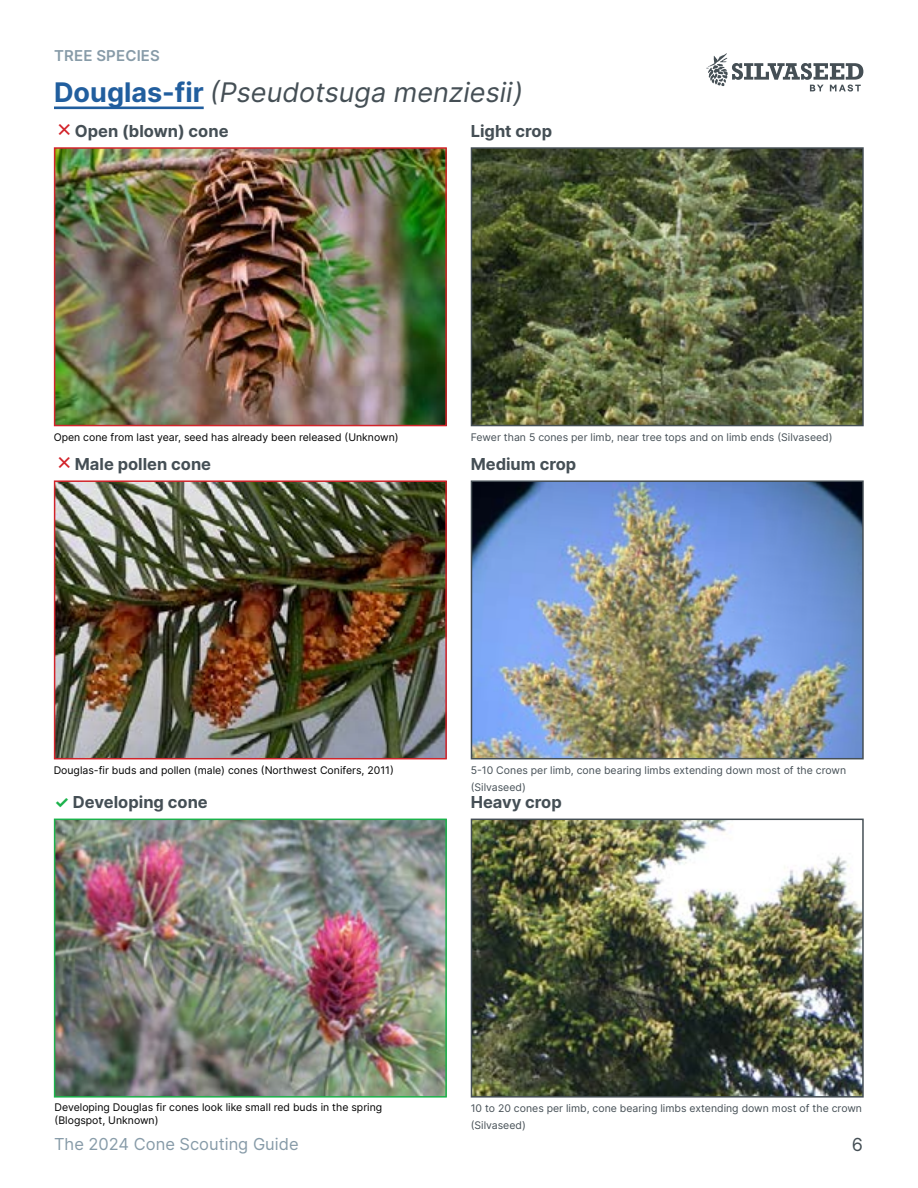
<style>
.page{position:relative;width:918px;height:1188px;background:#fff}
.page>*{position:absolute;margin:0;border:0;box-sizing:border-box;transform-origin:0 0}
.t1{font:italic 27px "Inter";color:#454f55}
.t2{font:18px "Inter";color:#454f55}
.t3{font:700 16.5px "Inter";color:#454f55}
.t4{font:16.5px "Inter";color:#879ba8}
.t5{font:600 15px "Inter";letter-spacing:.01em;color:#879ba8}
.t6{font:10.5px/16.5px "Inter";color:#454f55}
.t7{font:10.5px/12.6px "Inter";color:#000}
.s1{font-weight:700;font-style:normal;color:#215e9e}
.s2{font-weight:400;font-size:22.5px;color:#d2232a}
.s3{color:#1bb24b}
</style>
<div class="page">
<svg style="left:706px;top:53px;width:157px;height:39px"></svg>
<img style="left:57px;top:150px;width:387px;height:273px">
<div style="left:54px;top:147px;width:393px;height:279px;border:2px solid #d2232a"></div>
<hr style="left:54px;top:107px;width:150px;height:2px;background:#215e9e">
<img style="left:474px;top:150px;width:387px;height:273px">
<div style="left:471px;top:147px;width:393px;height:279px;border:2px solid #454f55"></div>
<img style="left:57px;top:483px;width:387px;height:273px">
<div style="left:54px;top:480px;width:393px;height:279px;border:2px solid #d2232a"></div>
<img style="left:474px;top:483px;width:387px;height:273px">
<div style="left:471px;top:480px;width:393px;height:279px;border:2px solid #454f55"></div>
<img style="left:57px;top:822px;width:387px;height:273px">
<div style="left:54px;top:819px;width:393px;height:279px;border:2px solid #1bb24b"></div>
<img style="left:474px;top:822px;width:387px;height:273px">
<div style="left:471px;top:819px;width:393px;height:279px;border:2px solid #454f55"></div>
<h3 class="t5" style="left:54px;top:45px;width:107px">TREE SPECIES</h3>
<h1 class="t1" style="left:54px;top:72px;width:471px"><span class="s1">Douglas-fir</span> (Pseudotsuga menziesii)</h1>
<h3 class="t3" style="left:471px;top:119px;width:83px">Light crop</h3>
<h3 class="t3" style="left:55px;top:119px;width:175px"><span class="s2">✗</span>Open (blown) cone</h3>
<p class="t7" style="left:54px;top:431px;width:346px">Open cone from last year, seed has already been released (Unknown)</p>
<h3 class="t3" style="left:55px;top:452px;width:158px"><span class="s2">✗</span>Male pollen cone</h3>
<p class="t6" style="left:471px;top:429px;width:363px">Fewer than 5 cones per limb, near tree tops and on limb ends (Silvaseed)</p>
<h3 class="t3" style="left:471px;top:452px;width:107px">Medium crop</h3>
<p class="t7" style="left:54px;top:764px;width:342px">Douglas-fir buds and pollen (male) cones (Northwest Conifers, 2011)</p>
<h3 class="t3" style="left:55px;top:790px;width:155px"><span class="s3">✓</span> Developing cone</h3>
<p class="t6" style="left:471px;top:762px;width:377px">5-10 Cones per limb, cone bearing limbs extending down most of the crown (Silvaseed)</p>
<h3 class="t3" style="left:471px;top:790px;width:93px">Heavy crop</h3>
<p class="t7" style="left:55px;top:1101px;width:329px">Developing Douglas fir cones look like small red buds in the spring (Blogspot, Unknown)</p>
<h3 class="t4" style="left:54px;top:1132px;width:246px">The 2024 Cone Scouting Guide</h3>
<p class="t6" style="left:471px;top:1100px;width:393px">10 to 20 cones per limb, cone bearing limbs extending down most of the crown (Silvaseed)</p>
<h2 class="t2" style="left:852px;top:1132px;width:13px">6</h2>
</div>
